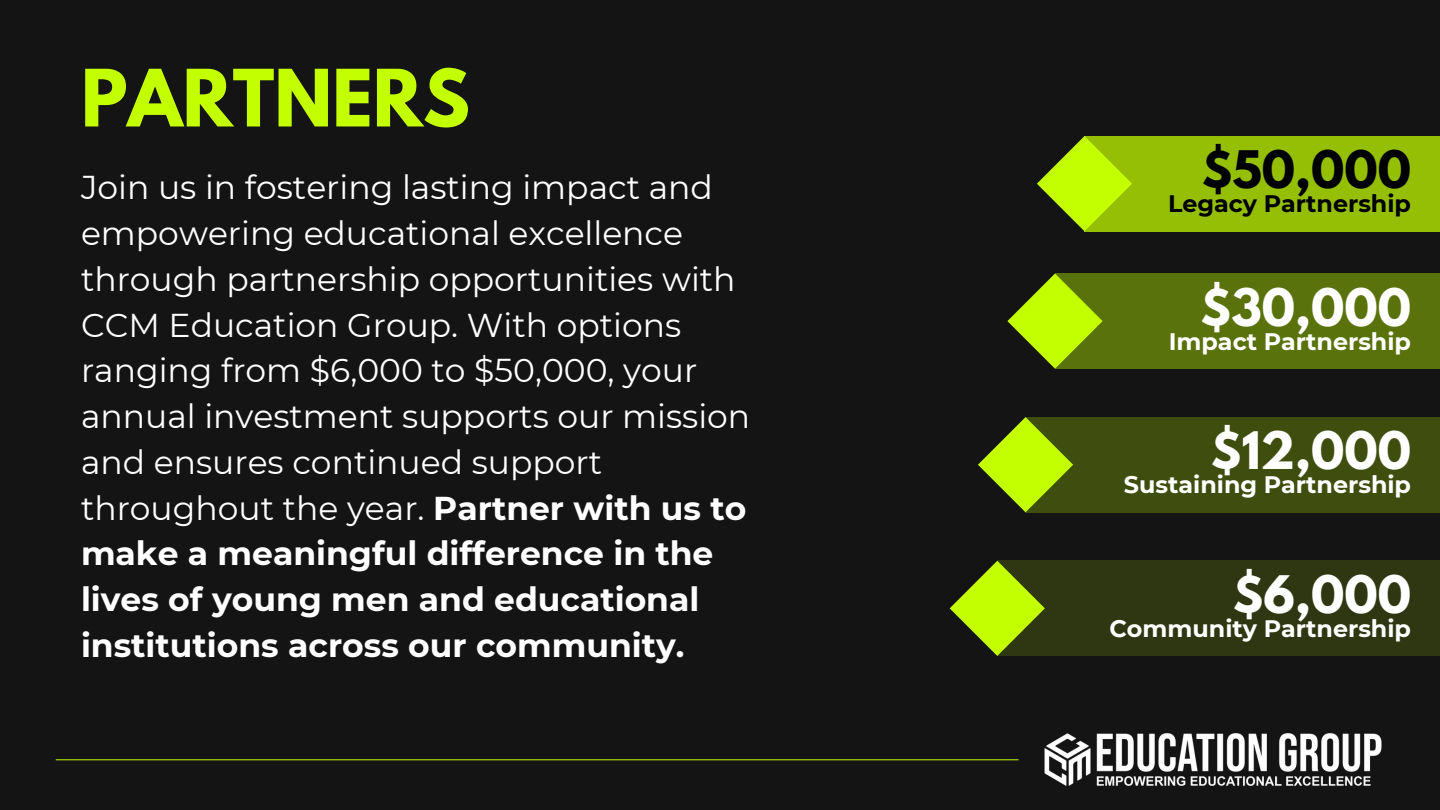
<style>
.page{position:relative;width:1440px;height:810px;background:#141414}
.page>*{position:absolute;margin:0;border:0;box-sizing:border-box;transform-origin:0 0}
.t1{font:700 70px "League Spartan";color:#c4ff00}
.t2{font:700 45.8px "League Spartan";color:#fff}
.t3{font:700 45.8px "League Spartan";color:#000}
.t4{font:33px/45.8px "Montserrat";color:#fff}
.t5{font:700 23.8px "Montserrat";color:#fff}
.t6{font:700 23.8px "Montserrat";color:#000}
.s1{font-weight:700}
</style>
<div class="page">
<hr style="left:56px;top:759px;width:963px;height:1px;background:#c4ff00">
<img style="left:1044px;top:733px;width:338px;height:53px">
<svg style="left:1037px;top:136px;width:47px;height:95px"></svg>
<svg style="left:1084px;top:136px;width:356px;height:95px;fill:#94bf05"></svg>
<svg style="left:1007px;top:274px;width:48px;height:95px"></svg>
<div style="left:1055px;top:274px;width:385px;height:95px;background:#5a720c"></div>
<svg style="left:978px;top:417px;width:48px;height:95px"></svg>
<div style="left:1026px;top:417px;width:414px;height:95px;background:#3f4e0f"></div>
<svg style="left:950px;top:561px;width:47px;height:95px"></svg>
<div style="left:997px;top:561px;width:443px;height:95px;background:#2e3711"></div>
<p class="t1" style="left:81px;top:63px;width:390px">PARTNERS</p>
<h2 class="t4" style="left:81px;top:165px;width:671px">Join us in fostering lasting impact and empowering educational excellence through partnership opportunities with CCM Education Group. With options ranging from $6,000 to $50,000, your annual investment supports our mission and ensures continued support throughout the year. <span class="s1">Partner with us to make a meaningful difference in the lives of young men and educational institutions across our community.</span></h2>
<h3 class="t3" style="left:1202px;top:147px;width:211px">$50,000</h3>
<p class="t6" style="left:1168px;top:189px;width:245px">Legacy Partnership</p>
<h2 class="t2" style="left:1201px;top:284px;width:212px">$30,000</h2>
<h2 class="t5" style="left:1169px;top:327px;width:244px">Impact Partnership</h2>
<p class="t2" style="left:1211px;top:428px;width:202px">$12,000</p>
<p class="t5" style="left:1124px;top:470px;width:289px">Sustaining Partnership</p>
<h2 class="t2" style="left:1233px;top:572px;width:180px">$6,000</h2>
<p class="t5" style="left:1110px;top:614px;width:303px">Community Partnership</p>
</div>
